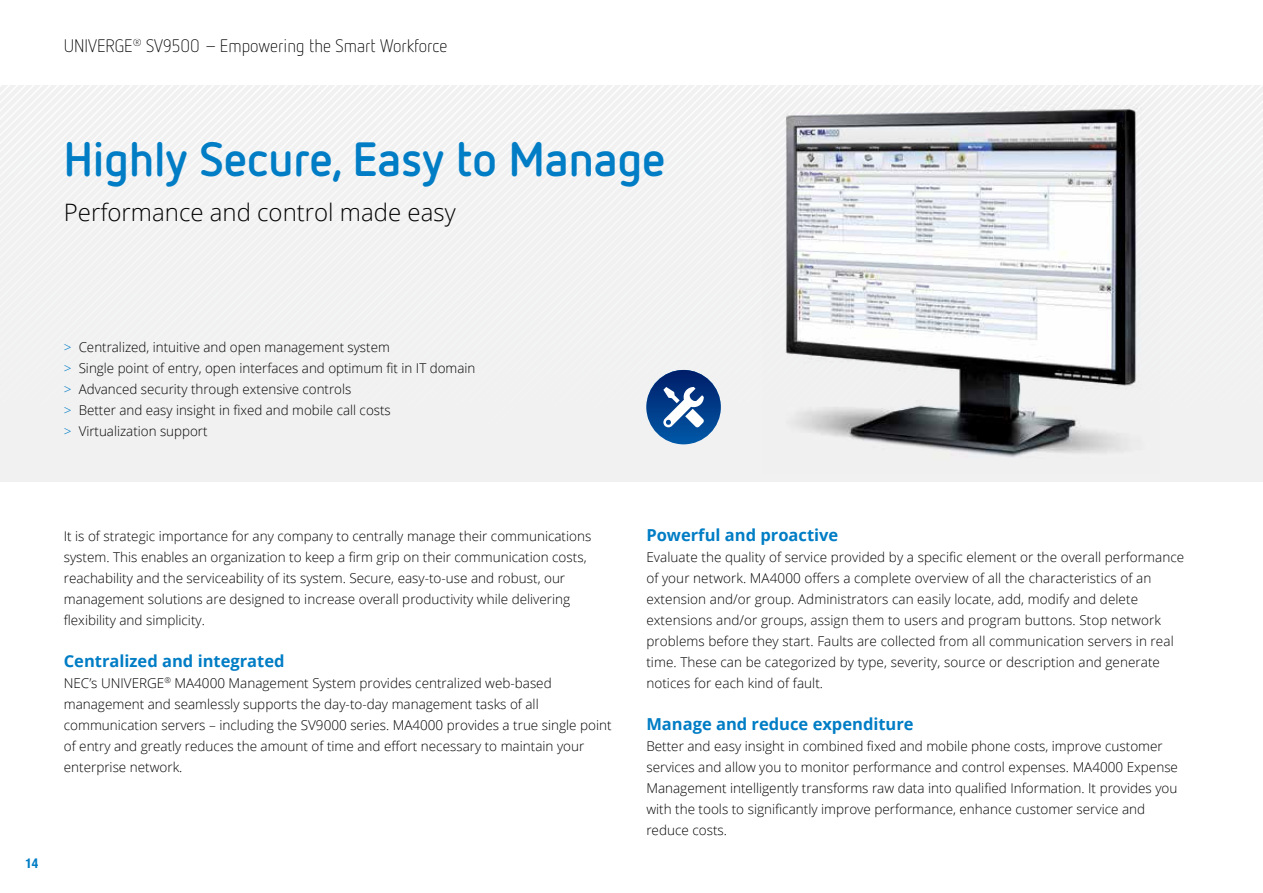
<style>
.page{position:relative;width:1263px;height:893px;background:#fff}
.page>*{position:absolute;margin:0;border:0;box-sizing:border-box;transform-origin:0 0}
.t1{font:700 48px "Netto OT";color:#007dc5}
.t2{font:300 24px "Open Sans";color:#000}
.t3{font:300 18px "Netto OT";color:#000}
.t4{font:700 16.5px "Open Sans";color:#007dc5}
.t5{font:300 13.5px/21px "Open Sans";color:#000}
.t6{font:700 condensed 13.5px "Helvetica Neue LT Pro";color:#007dc5}
.s1{color:#007dc5}
</style>
<div class="page">
<div style="left:0;top:85px;width:1263px;height:397px;background:#f1f1f2"></div>
<img style="left:762px;top:97px;width:388px;height:361px">
<img style="left:787px;top:110px;width:347px;height:341px">
<div style="left:646px;top:370px;width:75px;height:74px;background:linear-gradient(to bottom,#02206a,#0259a7);border-radius:50%"></div>
<svg style="left:663px;top:387px;width:41px;height:40px"></svg>
<h3 class="t3" style="left:64px;top:35px;width:385px">UNIVERGE<sup>®</sup> SV9500 – Empowering the Smart Workforce</h3>
<h1 class="t1" style="left:64px;top:128px;width:603px">Highly Secure, Easy to Manage</h1>
<h2 class="t2" style="left:64px;top:195px;width:393px">Performance and control made easy</h2>
<p class="t5" style="left:64px;top:336px;width:413px"><span class="s1">&gt;</span> Centralized, intuitive and open management system<br><span class="s1">&gt;</span> Single point of entry, open interfaces and optimum fit in IT domain <span class="s1">&gt;</span> Advanced security through extensive controls<br><span class="s1">&gt;</span> Better and easy insight in fixed and mobile call costs<br><span class="s1">&gt;</span> Virtualization support</p>
<p class="t5" style="left:64px;top:525px;width:529px">It is of strategic importance for any company to centrally manage their communications system. This enables an organization to keep a firm grip on their communication costs, reachability and the serviceability of its system. Secure, easy-to-use and robust, our management solutions are designed to increase overall productivity while delivering flexibility and simplicity.</p>
<p class="t4" style="left:64px;top:649px;width:222px">Centralized and integrated</p>
<p class="t5" style="left:64px;top:672px;width:549px">NEC’s UNIVERGE<sup>®</sup> MA4000 Management System provides centralized web-based management and seamlessly supports the day-to-day management tasks of all communication servers – including the SV9000 series. MA4000 provides a true single point of entry and greatly reduces the amount of time and effort necessary to maintain your enterprise network.</p>
<p class="t6" style="left:25px;top:855px;width:14px">14</p>
<p class="t4" style="left:646px;top:523px;width:193px">Powerful and proactive</p>
<p class="t5" style="left:646px;top:546px;width:539px">Evaluate the quality of service provided by a specific element or the overall performance of your network. MA4000 offers a complete overview of all the characteristics of an extension and/or group. Administrators can easily locate, add, modify and delete extensions and/or groups, assign them to users and program buttons. Stop network problems before they start. Faults are collected from all communication servers in real time. These can be categorized by type, severity, source or description and generate notices for each kind of fault.</p>
<p class="t4" style="left:646px;top:712px;width:269px">Manage and reduce expenditure</p>
<p class="t5" style="left:646px;top:735px;width:533px">Better and easy insight in combined fixed and mobile phone costs, improve customer services and allow you to monitor performance and control expenses. MA4000 Expense Management intelligently transforms raw data into qualified Information. It provides you with the tools to significantly improve performance, enhance customer service and reduce costs.</p>
</div>
